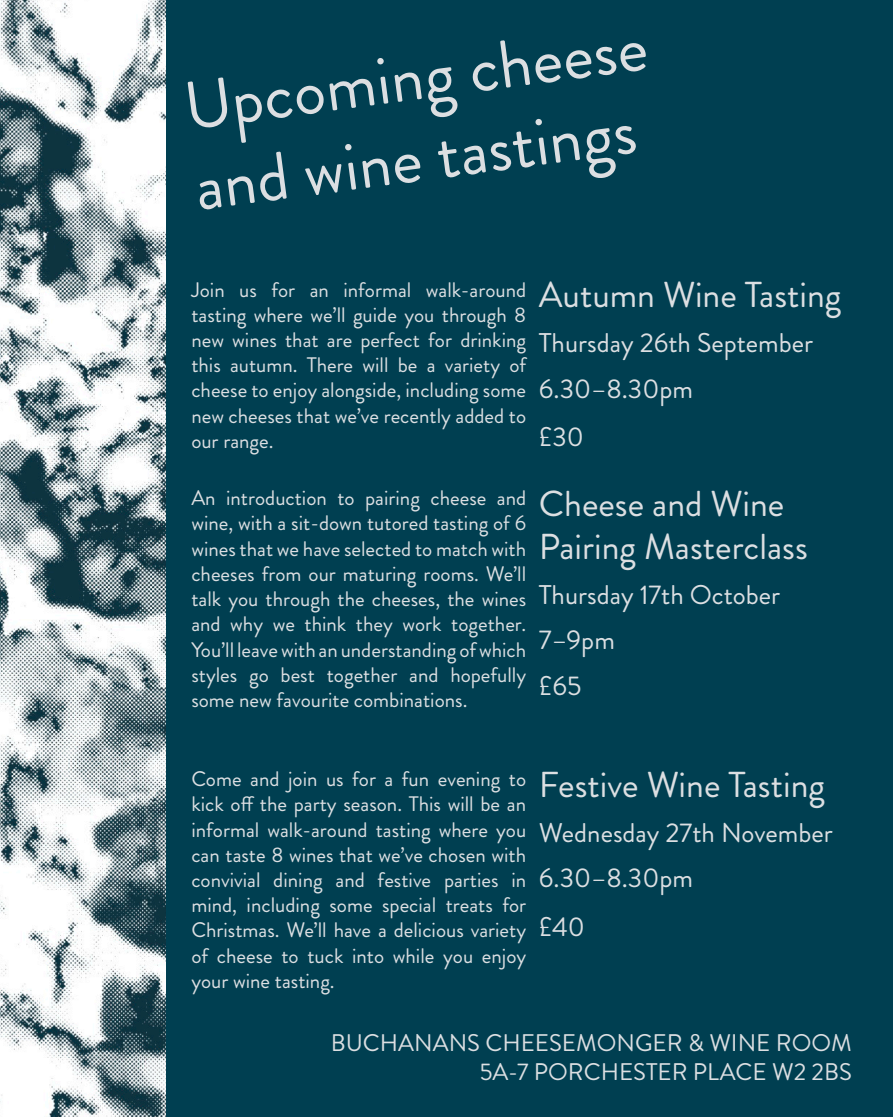
<style>
.page{position:relative;width:893px;height:1117px;background:#fff}
.page>*{position:absolute;margin:0;border:0;box-sizing:border-box;transform-origin:0 0}
.Tasting_notes_Title{font:67.5px/81.2px "Brandon Grotesque";color:#dcdfe2}
.Tasting_notes_Title-2{font:36px/43.2px "Brandon Grotesque";color:#dcdfe2}
.Tasting_notes_Title-3{font:27px "Brandon Grotesque";color:#dcdfe2}
.Tasting_notes_Title-4{font:24px "Brandon Grotesque";color:#dcdfe2}
.Tasting_notes_Title-5{font:21px/25.2px "Brandon Grotesque";color:#dcdfe2;text-align:justify}
</style>
<div class="page">
<div style="left:166px;top:0;width:727px;height:1116px;background:#003f51"></div>
<img style="left:0;top:0;width:166px;height:1116px">
<p class="Tasting_notes_Title" style="left:178px;top:69px;width:469px;rotate:-8deg">Upcoming cheese and wine tastings</p>
<p class="Tasting_notes_Title-5" style="left:191px;top:277px;width:336px">Join us for an informal walk-around tasting where we’ll guide you through 8 new wines that are perfect for drinking this autumn. There will be a variety of cheese to enjoy alongside, including some new cheeses that we’ve recently added to our range.</p>
<p class="Tasting_notes_Title-2" style="left:539px;top:273px;width:304px">Autumn Wine Tasting</p>
<p class="Tasting_notes_Title-3" style="left:539px;top:324px;width:276px">Thursday 26th September</p>
<p class="Tasting_notes_Title-3" style="left:539px;top:369px;width:156px">6.30–8.30pm</p>
<p class="Tasting_notes_Title-3" style="left:539px;top:418px;width:47px">£30</p>
<p class="Tasting_notes_Title-5" style="left:191px;top:485px;width:336px">An introduction to pairing cheese and wine, with a sit-down tutored tasting of 6 wines that we have selected to match with cheeses from our maturing rooms. We’ll talk you through the cheeses, the wines and why we think they work together.<br>You’ll leave with an understanding of which styles go best together and hopefully some new favourite combinations.</p>
<p class="Tasting_notes_Title-2" style="left:539px;top:482px;width:270px">Cheese and Wine<br>Pairing Masterclass</p>
<p class="Tasting_notes_Title-3" style="left:539px;top:576px;width:243px">Thursday 17th October</p>
<p class="Tasting_notes_Title-3" style="left:539px;top:621px;width:77px">7–9pm</p>
<p class="Tasting_notes_Title-3" style="left:539px;top:666px;width:44px">£65</p>
<p class="Tasting_notes_Title-5" style="left:191px;top:766px;width:336px">Come and join us for a fun evening to kick off the party season. This will be an informal walk-around tasting where you can taste 8 wines that we’ve chosen with convivial dining and festive parties in mind, including some special treats for Christmas. We’ll have a delicious variety of cheese to tuck into while you enjoy your wine tasting.</p>
<p class="Tasting_notes_Title-2" style="left:539px;top:763px;width:288px">Festive Wine Tasting</p>
<p class="Tasting_notes_Title-3" style="left:539px;top:813px;width:295px">Wednesday 27th November</p>
<p class="Tasting_notes_Title-3" style="left:539px;top:858px;width:156px">6.30–8.30pm</p>
<p class="Tasting_notes_Title-3" style="left:539px;top:907px;width:48px">£40</p>
<p class="Tasting_notes_Title-4" style="left:331px;top:1025px;width:522px">BUCHANANS CHEESEMONGER &amp; WINE ROOM</p>
<p class="Tasting_notes_Title-4" style="left:480px;top:1054px;width:374px">5A-7 PORCHESTER PLACE W2 2BS</p>
</div>
